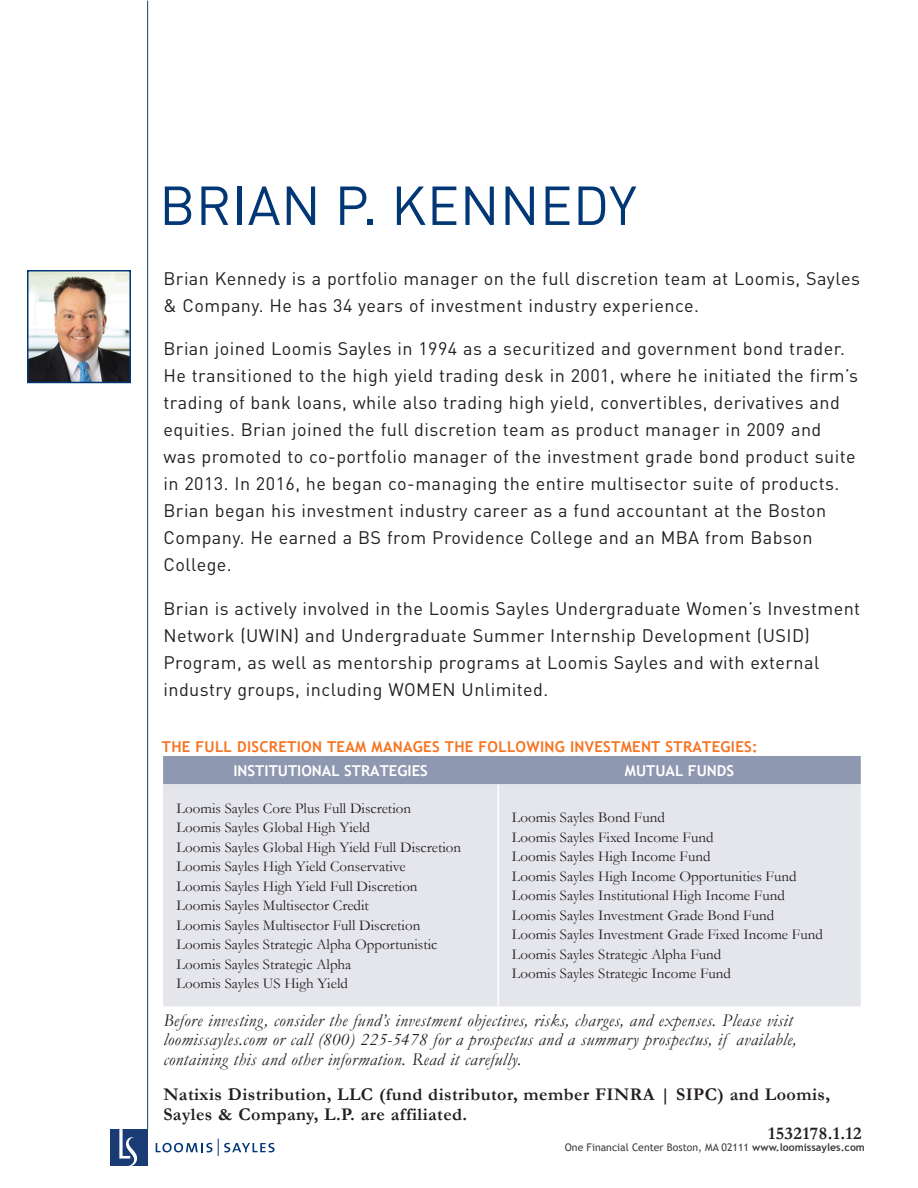
<style>
.page{position:relative;width:918px;height:1188px;background:#fff}
.page>*{position:absolute;margin:0;border:0;box-sizing:border-box;transform-origin:0 0}
.name{font:54px "DINOT";letter-spacing:.01em;color:#013775}
.text{font:18px/27px "DINOT";letter-spacing:.025em;color:#231f20}
.text-2{font:italic 18px/19.5px "Garamond";letter-spacing:.025em;color:#231f20}
.text-3{font:700 18px "Garamond";letter-spacing:.025em;color:#231f20}
.t1{font:15px "Garamond";color:#231f20}
.Chart_Table_Title_-_Orange{font:700 15px "Trebuchet MS";letter-spacing:.02em;color:#f57523}
.Headers{font:700 15px "Trebuchet MS";color:#fff}
.t2{font:10.5px "Trebuchet MS";color:#3f3f3f}
.s1{font-weight:700}
</style>
<div class="page">
<div style="left:111px;top:1129px;width:37px;height:37px;background:#1a3b73"></div>
<svg style="left:119px;top:1129px;width:18px;height:37px"></svg>
<svg style="left:156px;top:1139px;width:119px;height:17px"></svg>
<hr style="left:147px;top:1px;width:1px;height:1128px;background:#1a3b73">
<img style="left:30px;top:273px;width:98px;height:107px">
<div style="left:27px;top:270px;width:104px;height:113px;border:2px solid #013775"></div>
<div style="left:163px;top:756px;width:698px;height:28px;background:#8f98b1"></div>
<div style="left:163px;top:784px;width:698px;height:222px;background:#e4e6ec"></div>
<hr style="left:498px;top:784px;width:1px;height:222px;background:#fff">
<p class="name" style="left:159px;top:172px;width:479px">BRIAN P. KENNEDY</p>
<p class="text" style="left:164px;top:265px;width:698px">Brian Kennedy is a portfolio manager on the full discretion team at Loomis, Sayles &amp; Company. He has 34 years of investment industry experience.</p>
<p class="text" style="left:164px;top:335px;width:696px">Brian joined Loomis Sayles in 1994 as a securitized and government bond trader.<br>He transitioned to the high yield trading desk in 2001, where he initiated the firm’s trading of bank loans, while also trading high yield, convertibles, derivatives and equities. Brian joined the full discretion team as product manager in 2009 and was promoted to co-portfolio manager of the investment grade bond product suite in 2013. In 2016, he began co-managing the entire multisector suite of products.<br>Brian began his investment industry career as a fund accountant at the Boston Company. He earned a BS from Providence College and an MBA from Babson College.</p>
<p class="text" style="left:164px;top:594px;width:698px">Brian is actively involved in the Loomis Sayles Undergraduate Women’s Investment Network (UWIN) and Undergraduate Summer Internship Development (USID)<br>Program, as well as mentorship programs at Loomis Sayles and with external industry groups, including WOMEN Unlimited.</p>
<p class="Chart_Table_Title_-_Orange" style="left:162px;top:737px;width:597px">THE FULL DISCRETION TEAM MANAGES THE FOLLOWING INVESTMENT STRATEGIES:</p>
<p class="Headers" style="left:233px;top:761px;width:196px">INSTITUTIONAL STRATEGIES</p>
<p class="Headers" style="left:625px;top:761px;width:111px">MUTUAL FUNDS</p>
<p class="t1" style="left:177px;top:798px;width:236px">Loomis Sayles Core Plus Full Discretion</p>
<p class="t1" style="left:177px;top:817px;width:195px">Loomis Sayles Global High Yield</p>
<p class="t1" style="left:177px;top:837px;width:286px">Loomis Sayles Global High Yield Full Discretion</p>
<p class="t1" style="left:177px;top:856px;width:231px">Loomis Sayles High Yield Conservative</p>
<p class="t1" style="left:177px;top:876px;width:243px">Loomis Sayles High Yield Full Discretion</p>
<p class="t1" style="left:177px;top:895px;width:194px">Loomis Sayles Multisector Credit</p>
<p class="t1" style="left:177px;top:915px;width:245px">Loomis Sayles Multisector Full Discretion</p>
<p class="t1" style="left:177px;top:934px;width:262px">Loomis Sayles Strategic Alpha Opportunistic</p>
<p class="t1" style="left:177px;top:954px;width:176px">Loomis Sayles Strategic Alpha</p>
<p class="t1" style="left:177px;top:973px;width:173px">Loomis Sayles US High Yield</p>
<p class="t1" style="left:512px;top:808px;width:155px">Loomis Sayles Bond Fund</p>
<p class="t1" style="left:512px;top:827px;width:203px">Loomis Sayles Fixed Income Fund</p>
<p class="t1" style="left:512px;top:847px;width:200px">Loomis Sayles High Income Fund</p>
<p class="t1" style="left:512px;top:866px;width:286px">Loomis Sayles High Income Opportunities Fund</p>
<p class="t1" style="left:512px;top:886px;width:275px">Loomis Sayles Institutional High Income Fund</p>
<p class="t1" style="left:512px;top:905px;width:264px">Loomis Sayles Investment Grade Bond Fund</p>
<p class="t1" style="left:512px;top:925px;width:313px">Loomis Sayles Investment Grade Fixed Income Fund</p>
<p class="t1" style="left:512px;top:944px;width:211px">Loomis Sayles Strategic Alpha Fund</p>
<p class="t1" style="left:512px;top:964px;width:221px">Loomis Sayles Strategic Income Fund</p>
<p class="text-2" style="left:163px;top:1010px;width:635px">Before investing, consider the fund’s investment objectives, risks, charges, and expenses. Please visit loomissayles.com or call (800) 225-5478 for a prospectus and a summary prospectus, if available, containing this and other information. Read it carefully.</p>
<p class="text-3" style="left:163px;top:1083px;width:668px">Natixis Distribution, LLC (fund distributor, member FINRA | SIPC) and Loomis,</p>
<p class="text-3" style="left:163px;top:1102px;width:305px">Sayles &amp; Company, L.P. are affiliated.</p>
<p class="text-3" style="left:768px;top:1122px;width:95px">1532178.1.12</p>
<p class="t2" style="left:565px;top:1141px;width:302px">One Financial Center Boston, MA 02111 <span class="s1">www.loomissayles.com</span></p>
</div>
